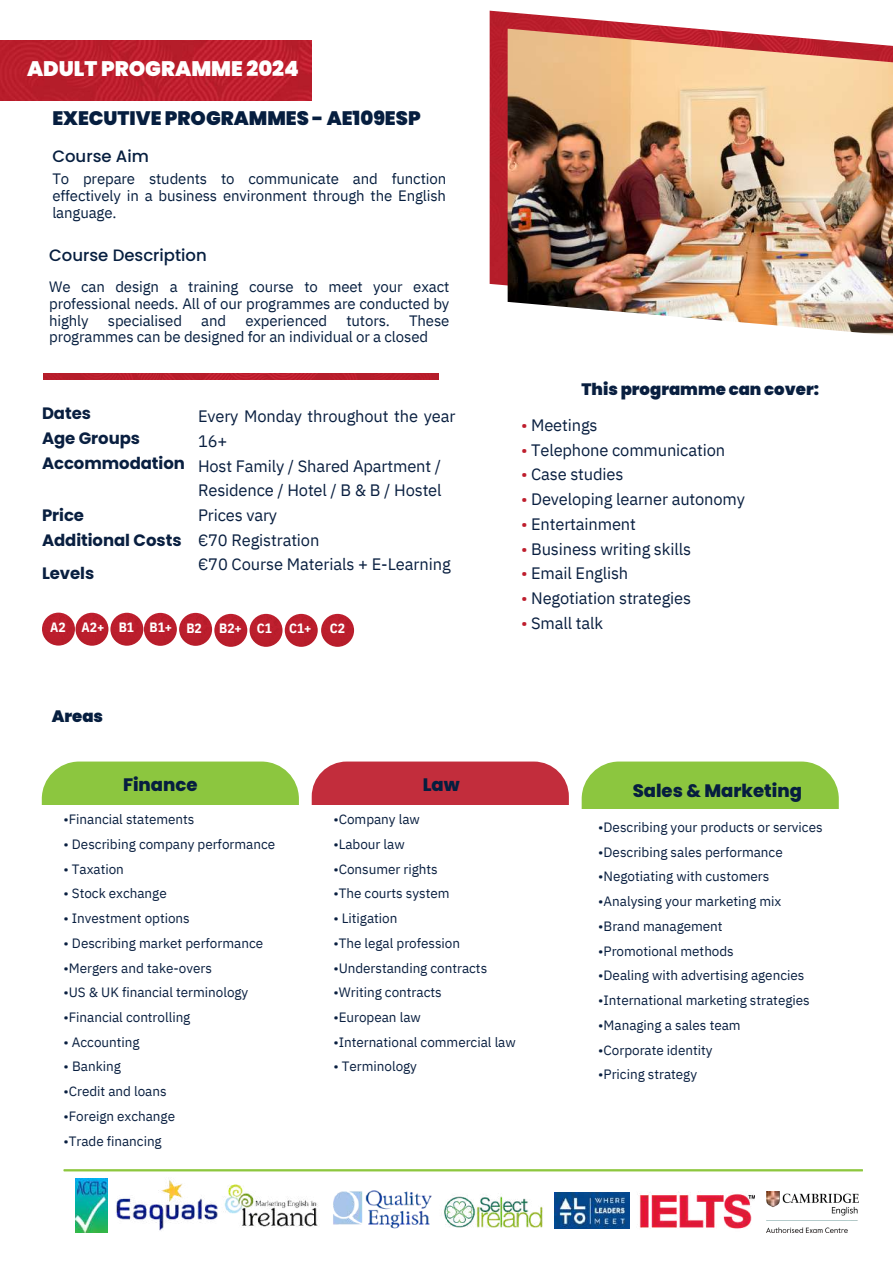
<style>
.page{position:relative;width:893px;height:1264px;background:#fff}
.page>*{position:absolute;margin:0;border:0;box-sizing:border-box;transform-origin:0 0}
.t1{font:900 21px "Poppins";color:#fff}
.t2{font:900 19.5px "Poppins";color:#061e3f}
.t3{font:800 18px "Poppins";color:#061e3f}
.t4{font:16.5px/24.8px "IBM Plex Sans";letter-spacing:-.01em;color:#091f40}
.t5{font:700 16.5px/24.8px "Poppins";letter-spacing:-.005em;color:#091f40}
.t6{font:500 16.5px "Poppins";color:#061e3f}
.t7{font:900 16.5px "Poppins";color:#091f40}
.t8{font:900 16.5px "Poppins";color:#061e3f}
.t9{font:15px/16.8px "IBM Plex Sans";letter-spacing:-.01em;color:#061e3f;text-align:justify}
.t10{font:13.5px "IBM Plex Sans";letter-spacing:-.005em;color:#091f40}
.t11{font:700 13.5px "IBM Plex Sans Cond";letter-spacing:-.005em;color:#fff}
.s1{color:#be1e2d}
</style>
<div class="page">
<div style="left:42px;top:761px;width:257px;height:409px;background:#8cc63f;border-radius:37px"></div>
<div style="left:312px;top:761px;width:257px;height:409px;background:#c22d3c;border-radius:35px"></div>
<div style="left:581px;top:761px;width:257px;height:409px;background:#8cc63f;border-radius:37px"></div>
<div style="left:37px;top:805px;width:262px;height:370px;background:#fff"></div>
<div style="left:307px;top:805px;width:262px;height:370px;background:#fff"></div>
<div style="left:577px;top:809px;width:261px;height:370px;background:#fff"></div>
<img style="left:489px;top:11px;width:210px;height:275px">
<img style="left:507px;top:29px;width:385px;height:307px">
<img style="left:44px;top:374px;width:394px;height:5px">
<img style="left:0;top:41px;width:311px;height:60px">
<img style="left:42px;top:612px;width:33px;height:33px;border-radius:50%">
<img style="left:75px;top:612px;width:33px;height:33px;border-radius:50%">
<img style="left:110px;top:612px;width:33px;height:33px;border-radius:50%">
<img style="left:144px;top:613px;width:33px;height:33px;border-radius:50%">
<img style="left:179px;top:613px;width:33px;height:33px;border-radius:50%">
<img style="left:214px;top:614px;width:33px;height:33px;border-radius:50%">
<img style="left:249px;top:614px;width:33px;height:33px;border-radius:50%">
<img style="left:285px;top:614px;width:33px;height:33px;border-radius:50%">
<img style="left:321px;top:614px;width:33px;height:33px;border-radius:50%">
<svg style="left:63px;top:1169px;width:800px;height:2px;background:#95cb4c"></svg>
<img style="left:116px;top:1180px;width:102px;height:51px">
<img style="left:223px;top:1184px;width:95px;height:42px">
<img style="left:333px;top:1190px;width:98px;height:38px">
<img style="left:75px;top:1178px;width:33px;height:54px">
<img style="left:766px;top:1191px;width:92px;height:40px">
<img style="left:444px;top:1195px;width:99px;height:33px">
<img style="left:554px;top:1192px;width:75px;height:36px">
<img style="left:639px;top:1191px;width:115px;height:38px">
<h1 class="t1" style="left:27px;top:54px;width:273px">ADULT PROGRAMME 2024</h1>
<h2 class="t2" style="left:52px;top:105px;width:370px">EXECUTIVE PROGRAMMES - AE109ESP</h2>
<p class="t6" style="left:52px;top:145px;width:98px">Course Aim</p>
<p class="t9" style="left:52px;top:170px;width:395px">To prepare students to communicate and function effectively in a business environment through the English language.</p>
<p class="t6" style="left:49px;top:244px;width:159px">Course Description</p>
<p class="t9" style="left:49px;top:278px;width:402px">We can design a training course to meet your exact professional needs. All of our programmes are conducted by highly</p>
<p class="t9" style="left:49px;top:311px;width:402px;text-indent:360px">These programmes can be designed for an individual or a closed</p>
<p class="t9" style="left:108px;top:311px;width:76px">specialised</p>
<p class="t9" style="left:201px;top:311px;width:26px">and</p>
<p class="t9" style="left:245px;top:311px;width:83px">experienced</p>
<p class="t9" style="left:346px;top:311px;width:45px">tutors.</p>
<p class="t7" style="left:581px;top:377px;width:239px">This programme can cover:</p>
<p class="t5" style="left:42px;top:401px;width:144px">Dates<br>Age Groups<br>Accommodation</p>
<p class="t5" style="left:42px;top:503px;width:141px">Price<br>Additional Costs</p>
<p class="t5" style="left:42px;top:560px;width:54px">Levels</p>
<p class="t4" style="left:198px;top:403px;width:259px">Every Monday throughout the year<br>16+<br>Host Family / Shared Apartment /<br>Residence / Hotel / B &amp; B / Hostel<br>Prices vary<br>€70 Registration<br>€70 Course Materials + E-Learning</p>
<p class="t4" style="left:521px;top:412px;width:78px"><span class="s1">•</span> Meetings</p>
<p class="t4" style="left:521px;top:437px;width:205px"><span class="s1">•</span> Telephone communication</p>
<p class="t4" style="left:521px;top:462px;width:104px"><span class="s1">•</span> Case studies</p>
<p class="t4" style="left:521px;top:486px;width:225px"><span class="s1">•</span> Developing learner autonomy</p>
<p class="t4" style="left:521px;top:511px;width:116px"><span class="s1">•</span> Entertainment</p>
<p class="t4" style="left:521px;top:536px;width:171px"><span class="s1">•</span> Business writing skills</p>
<p class="t4" style="left:521px;top:561px;width:109px"><span class="s1">•</span> Email English</p>
<p class="t4" style="left:521px;top:585px;width:172px"><span class="s1">•</span> Negotiation strategies</p>
<p class="t11" style="left:50px;top:618px;width:153px">A2 A2+ B1 B1+ B2</p>
<p class="t11" style="left:219px;top:619px;width:54px">B2+ C1</p>
<p class="t11" style="left:289px;top:619px;width:24px">C1+</p>
<p class="t11" style="left:330px;top:619px;width:17px">C2</p>
<p class="t4" style="left:521px;top:610px;width:84px"><span class="s1">•</span> Small talk</p>
<p class="t8" style="left:52px;top:704px;width:53px">Areas</p>
<h3 class="t3" style="left:123px;top:772px;width:76px">Finance</h3>
<h3 class="t3" style="left:423px;top:772px;width:38px">Law</h3>
<h3 class="t3" style="left:632px;top:777px;width:171px">Sales &amp; Marketing</h3>
<p class="t10" style="left:63px;top:810px;width:132px">•Financial statements</p>
<p class="t10" style="left:63px;top:835px;width:213px">• Describing company performance</p>
<p class="t10" style="left:63px;top:859px;width:62px">• Taxation</p>
<p class="t10" style="left:63px;top:884px;width:105px">• Stock exchange</p>
<p class="t10" style="left:63px;top:909px;width:128px">• Investment options</p>
<p class="t10" style="left:63px;top:933px;width:201px">• Describing market performance</p>
<p class="t10" style="left:63px;top:958px;width:150px">•Mergers and take-overs</p>
<p class="t10" style="left:63px;top:983px;width:186px">•US &amp; UK financial terminology</p>
<p class="t10" style="left:63px;top:1008px;width:128px">•Financial controlling</p>
<p class="t10" style="left:63px;top:1032px;width:78px">• Accounting</p>
<p class="t10" style="left:63px;top:1057px;width:59px">• Banking</p>
<p class="t10" style="left:63px;top:1082px;width:105px">•Credit and loans</p>
<p class="t10" style="left:63px;top:1107px;width:113px">•Foreign exchange</p>
<p class="t10" style="left:63px;top:1131px;width:100px">•Trade financing</p>
<p class="t10" style="left:333px;top:810px;width:88px">•Company law</p>
<p class="t10" style="left:333px;top:835px;width:73px">•Labour law</p>
<p class="t10" style="left:333px;top:859px;width:106px">•Consumer rights</p>
<p class="t10" style="left:333px;top:884px;width:118px">•The courts system</p>
<p class="t10" style="left:333px;top:909px;width:65px">• Litigation</p>
<p class="t10" style="left:333px;top:933px;width:128px">•The legal profession</p>
<p class="t10" style="left:333px;top:958px;width:155px">•Understanding contracts</p>
<p class="t10" style="left:333px;top:983px;width:110px">•Writing contracts</p>
<p class="t10" style="left:333px;top:1008px;width:89px">•European law</p>
<p class="t10" style="left:333px;top:1032px;width:184px">•International commercial law</p>
<p class="t10" style="left:333px;top:1057px;width:85px">• Terminology</p>
<p class="t10" style="left:598px;top:818px;width:226px">•Describing your products or services</p>
<p class="t10" style="left:598px;top:842px;width:186px">•Describing sales performance</p>
<p class="t10" style="left:598px;top:867px;width:172px">•Negotiating with customers</p>
<p class="t10" style="left:598px;top:892px;width:184px">•Analysing your marketing mix</p>
<p class="t10" style="left:598px;top:917px;width:126px">•Brand management</p>
<p class="t10" style="left:598px;top:941px;width:137px">•Promotional methods</p>
<p class="t10" style="left:598px;top:966px;width:207px">•Dealing with advertising agencies</p>
<p class="t10" style="left:598px;top:991px;width:213px">•International marketing strategies</p>
<p class="t10" style="left:598px;top:1015px;width:144px">•Managing a sales team</p>
<p class="t10" style="left:598px;top:1040px;width:116px">•Corporate identity</p>
<p class="t10" style="left:598px;top:1065px;width:100px">•Pricing strategy</p>
</div>
